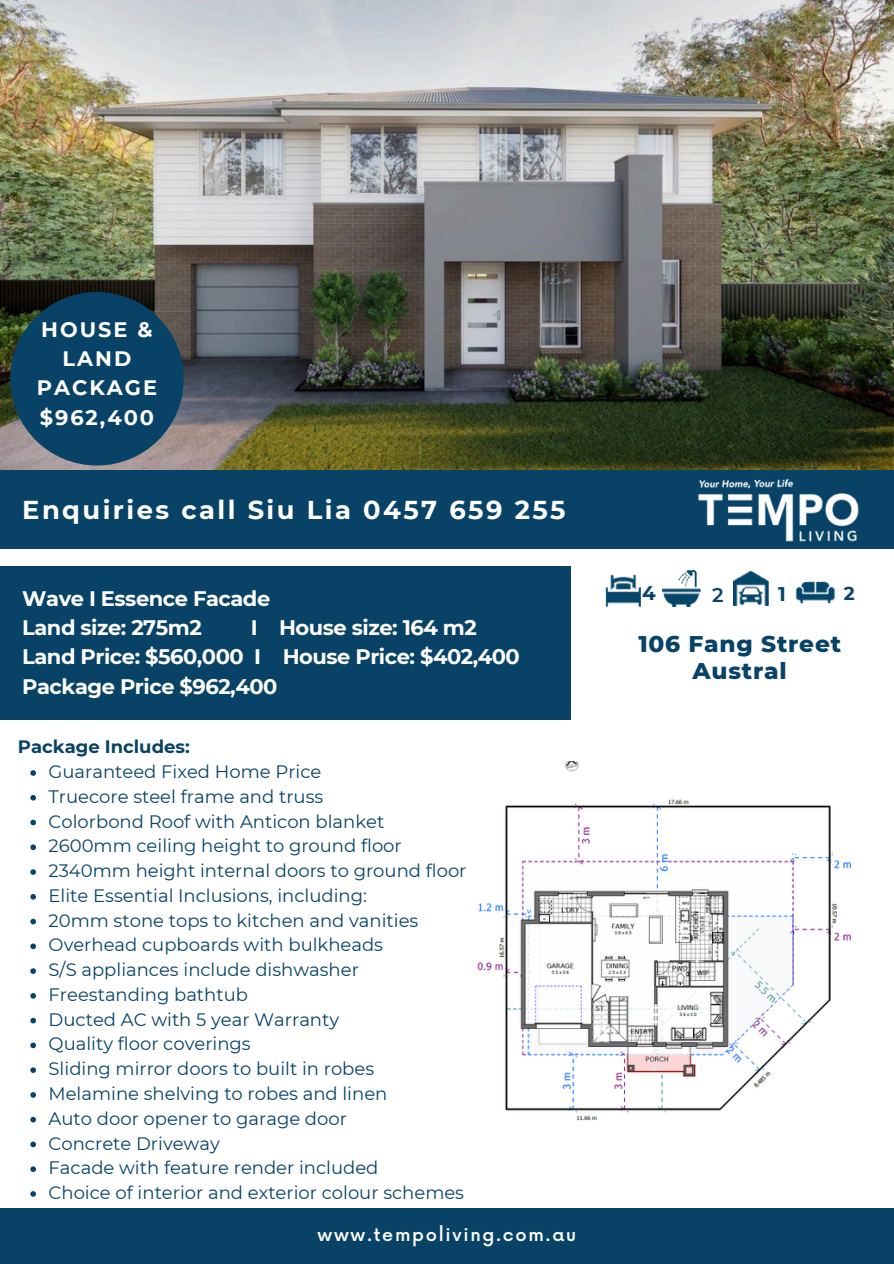
<style>
.page{position:relative;width:894px;height:1264px;background:#fff}
.page>*{position:absolute;margin:0;border:0;box-sizing:border-box;transform-origin:0 0}
.t1{font:700 25.8px "Montserrat";letter-spacing:.095em;color:#fff}
.t2{font:800 23.25px/27px "Montserrat";letter-spacing:.035em;color:#084367;text-align:center}
.t3{font:700 21px/29.2px "Montserrat";letter-spacing:-.02em;color:#fff}
.t4{font:700 20.85px/29.2px "Montserrat";letter-spacing:.095em;color:#fff;text-align:center}
.t5{font:700 19.8px "Montserrat";color:#084367}
.t6{font:600 19.8px "Montserrat";color:#084367}
.t7{font:700 18.6px "Montserrat";color:#084367}
.t8{font:18px "Montserrat";color:#084367}
.t9{font:700 18px "Montserrat";color:#084367}
.t10{font:500 17.85px "Now";letter-spacing:.095em;color:#fff}
</style>
<div class="page">
<div style="left:0;top:1208px;width:893px;height:55px;background:#084367"></div>
<div style="left:0;top:469px;width:893px;height:80px;background:#084367"></div>
<img style="left:698px;top:479px;width:161px;height:63px">
<img style="left:0;top:0;width:893px;height:469px">
<div style="left:10px;top:292px;width:174px;height:173px;background:#084367;border-radius:50%"></div>
<img style="left:733px;top:571px;width:35px;height:34px">
<img style="left:605px;top:574px;width:34px;height:32px">
<img style="left:662px;top:570px;width:38px;height:36px">
<img style="left:796px;top:581px;width:40px;height:23px">
<div style="left:0;top:566px;width:570px;height:153px;background:#084367"></div>
<img style="left:477px;top:761px;width:375px;height:360px">
<svg style="left:30px;top:770px;width:6px;height:5px"></svg>
<svg style="left:30px;top:795px;width:6px;height:5px"></svg>
<svg style="left:30px;top:819px;width:6px;height:6px"></svg>
<svg style="left:30px;top:844px;width:6px;height:6px"></svg>
<svg style="left:30px;top:869px;width:6px;height:5px"></svg>
<svg style="left:30px;top:894px;width:6px;height:5px"></svg>
<svg style="left:30px;top:918px;width:6px;height:6px"></svg>
<svg style="left:30px;top:943px;width:6px;height:6px"></svg>
<svg style="left:30px;top:968px;width:6px;height:5px"></svg>
<svg style="left:30px;top:993px;width:6px;height:5px"></svg>
<svg style="left:30px;top:1017px;width:6px;height:6px"></svg>
<svg style="left:30px;top:1042px;width:6px;height:6px"></svg>
<svg style="left:30px;top:1067px;width:6px;height:5px"></svg>
<svg style="left:30px;top:1092px;width:6px;height:5px"></svg>
<svg style="left:30px;top:1116px;width:6px;height:6px"></svg>
<svg style="left:30px;top:1141px;width:6px;height:6px"></svg>
<svg style="left:30px;top:1166px;width:6px;height:5px"></svg>
<svg style="left:30px;top:1191px;width:6px;height:5px"></svg>
<p class="t4" style="left:37px;top:315px;width:122px">HOUSE &amp;<br>LAND<br>PACKAGE $962,400</p>
<h4 class="t1" style="left:22px;top:494px;width:544px">Enquiries call Siu Lia 0457 659 255</h4>
<p class="t3" style="left:22px;top:583px;width:249px">Wave I Essence Facade</p>
<p class="t5" style="left:641px;top:581px;width:15px">4</p>
<p class="t6" style="left:712px;top:583px;width:13px">2</p>
<p class="t5" style="left:778px;top:582px;width:9px">1</p>
<p class="t7" style="left:843px;top:582px;width:12px">2</p>
<p class="t3" style="left:22px;top:613px;width:181px">Land size: 275m2</p>
<p class="t3" style="left:22px;top:613px;width:499px;text-indent:228px">I House size: 164 m2<br>Land Price: $560,000 I House Price: $402,400<br>Package Price $962,400</p>
<p class="t2" style="left:638px;top:630px;width:204px">106 Fang Street<br>Austral</p>
<h4 class="t9" style="left:18px;top:736px;width:173px">Package Includes:</h4>
<p class="t8" style="left:49px;top:760px;width:274px">Guaranteed Fixed Home Price</p>
<p class="t8" style="left:49px;top:785px;width:276px">Truecore steel frame and truss</p>
<p class="t8" style="left:49px;top:810px;width:337px">Colorbond Roof with Anticon blanket</p>
<p class="t8" style="left:49px;top:835px;width:354px">2600mm ceiling height to ground floor</p>
<p class="t8" style="left:49px;top:859px;width:419px">2340mm height internal doors to ground floor</p>
<p class="t8" style="left:49px;top:884px;width:320px">Elite Essential Inclusions, including:</p>
<p class="t8" style="left:49px;top:909px;width:371px">20mm stone tops to kitchen and vanities</p>
<p class="t8" style="left:49px;top:934px;width:336px">Overhead cupboards with bulkheads</p>
<p class="t8" style="left:49px;top:958px;width:312px">S/S appliances include dishwasher</p>
<p class="t8" style="left:49px;top:983px;width:201px">Freestanding bathtub</p>
<p class="t8" style="left:49px;top:1008px;width:292px">Ducted AC with 5 year Warranty</p>
<p class="t8" style="left:49px;top:1033px;width:203px">Quality floor coverings</p>
<p class="t8" style="left:49px;top:1057px;width:327px">Sliding mirror doors to built in robes</p>
<p class="t8" style="left:49px;top:1082px;width:340px">Melamine shelving to robes and linen</p>
<p class="t8" style="left:49px;top:1107px;width:300px">Auto door opener to garage door</p>
<p class="t8" style="left:49px;top:1132px;width:173px">Concrete Driveway</p>
<p class="t8" style="left:49px;top:1156px;width:331px">Facade with feature render included</p>
<p class="t8" style="left:49px;top:1181px;width:417px">Choice of interior and exterior colour schemes</p>
<h3 class="t10" style="left:317px;top:1224px;width:260px">www.tempoliving.com.au</h3>
</div>
